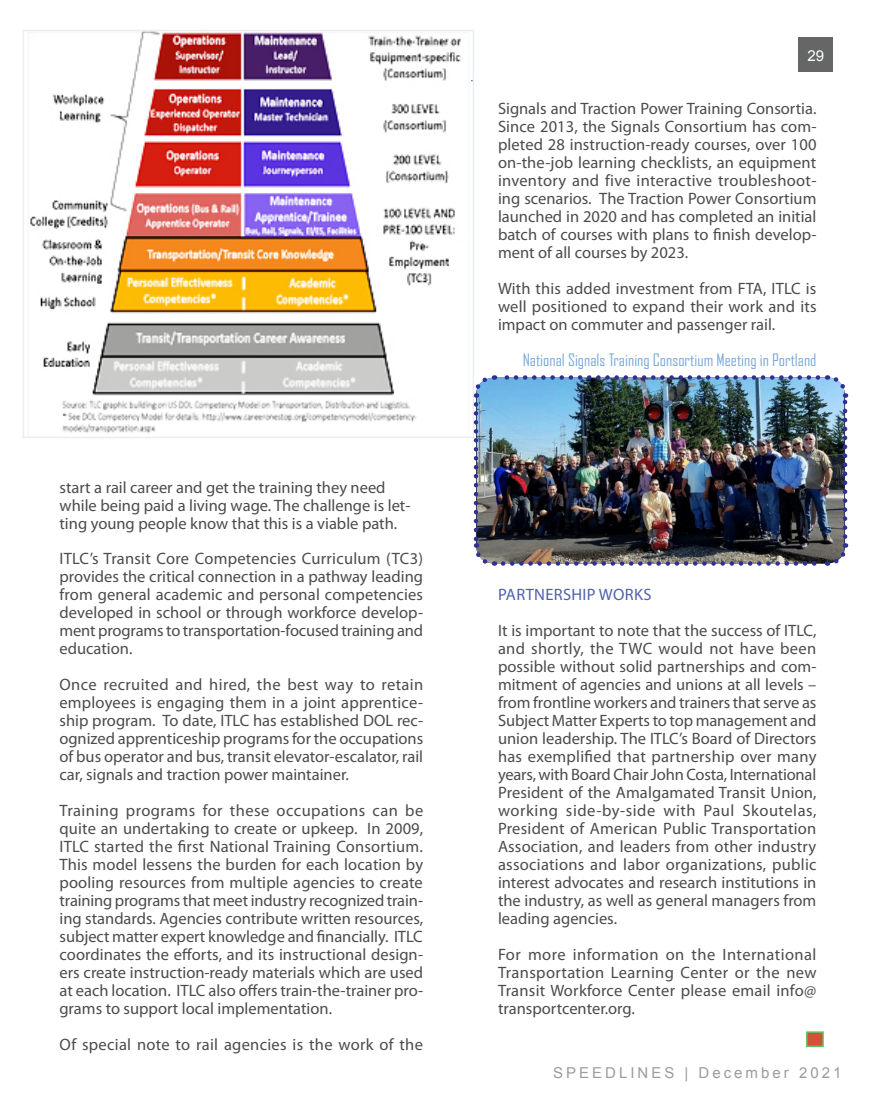
<style>
.page{position:relative;width:893px;height:1106px;background:#fff}
.page>*{position:absolute;margin:0;border:0;box-sizing:border-box;transform-origin:0 0}
.Body{font:16.5px/18px "Myriad Pro";color:#4a4c4c;text-align:justify}
.Quote_1{font:16.5px/18px "Myriad Pro";color:#4a4c4c}
.Body-2{font:16.5px "Agency FB";color:#7ba9da}
.Body-3{font:16.5px "Myriad Pro";letter-spacing:.02em;color:#4f61ad}
.Footer_Master_page{font:15px "Arial";letter-spacing:.2em;color:#9a9c9e}
.t1{font:15px "Arial";color:#fff}
</style>
<div class="page">
<div style="left:798px;top:38px;width:35px;height:34px;background:#656666"></div>
<hr style="left:60px;top:80px;width:773px;height:1px;background:#73776c">
<img style="left:30px;top:33px;width:440px;height:400px">
<div style="left:23px;top:30px;width:451px;height:408px;border:2px solid #e8eff2"></div>
<div style="left:474px;top:77px;width:381px;height:12px;background:#fff"></div>
<img style="left:476px;top:378px;width:369px;height:185px">
<img style="left:472px;top:404px;width:23px;height:162px">
<img style="left:503px;top:543px;width:346px;height:23px">
<img style="left:826px;top:375px;width:23px;height:161px">
<img style="left:471px;top:374px;width:347px;height:24px">
<div style="left:807px;top:1032px;width:16px;height:14px;background:#d35237"></div>
<div style="left:806px;top:1031px;width:18px;height:16px;border:2px solid #6bc067"></div>
<p class="Quote_1" style="left:60px;top:478px;width:352px">start a rail career and get the training they need while being paid a living wage. The challenge is let&shy;ting young people know that this is a viable path.</p>
<p class="Body" style="left:60px;top:549px;width:365px">ITLC’s Transit Core Competencies Curriculum (TC3) provides the critical connection in a pathway leading from general academic and personal competencies developed in school or through workforce develop&shy;ment programs to transportation-focused training and education.</p>
<p class="Body" style="left:60px;top:675px;width:365px">Once recruited and hired, the best way to retain employees is engaging them in a joint apprentice&shy;ship program. To date, ITLC has established DOL rec&shy;ognized apprenticeship programs for the occupations of bus operator and bus, transit elevator-escalator, rail car, signals and traction power maintainer.</p>
<p class="Body" style="left:60px;top:801px;width:365px">Training programs for these occupations can be quite an undertaking to create or upkeep. In 2009, ITLC started the first National Training Consortium.<br>This model lessens the burden for each location by pooling resources from multiple agencies to create training programs that meet industry recognized train&shy;ing standards. Agencies contribute written resources, subject matter expert knowledge and financially. ITLC coordinates the efforts, and its instructional design&shy;ers create instruction-ready materials which are used at each location. ITLC also offers train-the-trainer pro&shy;grams to support local implementation.</p>
<p class="Body" style="left:60px;top:1035px;width:365px">Of special note to rail agencies is the work of the</p>
<p class="t1" style="left:807px;top:46px;width:18px">29</p>
<p class="Body" style="left:498px;top:99px;width:320px">Signals and Traction Power Training Consortia.<br>Since 2013, the Signals Consortium has com&shy;pleted 28 instruction-ready courses, over 100 on-the-job learning checklists, an equipment inventory and five interactive troubleshoot&shy;ing scenarios. The Traction Power Consortium launched in 2020 and has completed an initial batch of courses with plans to finish develop&shy;ment of all courses by 2023.</p>
<p class="Body" style="left:498px;top:279px;width:320px">With this added investment from FTA, ITLC is well positioned to expand their work and its impact on commuter and passenger rail.</p>
<p class="Body-2" style="left:523px;top:351px;width:295px">National Signals Training Consortium Meeting in Portland</p>
<p class="Body-3" style="left:498px;top:584px;width:155px">PARTNERSHIP WORKS</p>
<p class="Body" style="left:498px;top:621px;width:320px">It is important to note that the success of ITLC, and shortly, the TWC would not have been possible without solid partnerships and com&shy;mitment of agencies and unions at all levels – from frontline workers and trainers that serve as Subject Matter Experts to top management and union leadership. The ITLC’s Board of Directors has exemplified that partnership over many years, with Board Chair John Costa, International President of the Amalgamated Transit Union, working side-by-side with Paul Skoutelas, President of American Public Transportation Association, and leaders from other industry associations and labor organizations, public interest advocates and research institutions in the industry, as well as general managers from leading agencies.</p>
<p class="Body" style="left:498px;top:945px;width:320px">For more information on the International Transportation Learning Center or the new Transit Workforce Center please email info@ transportcenter.org.</p>
<p class="Footer_Master_page" style="left:553px;top:1063px;width:290px">SPEEDLINES | December 2021</p>
</div>
